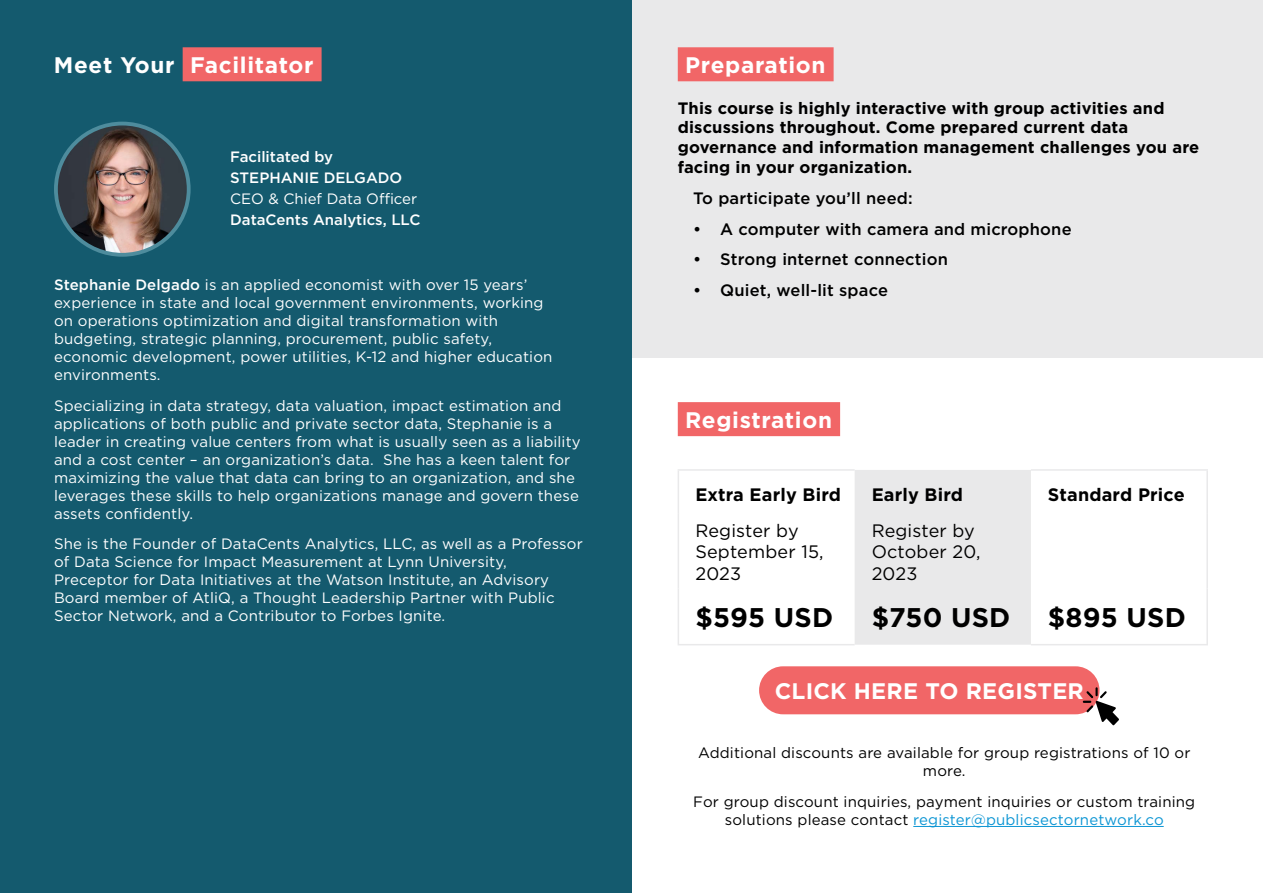
<style>
.page{position:relative;width:1263px;height:893px;background:#fff}
.page>*{position:absolute;margin:0;border:0;box-sizing:border-box;transform-origin:0 0}
.t1{font:700 27px "Gotham";letter-spacing:.01em;color:#000}
.t2{font:700 22.5px "Gotham";letter-spacing:.025em;color:#fff}
.t3{font:18px/21.6px "Gotham";letter-spacing:.01em;color:#000}
.t4{font:700 18px "Gotham";letter-spacing:.01em;color:#000}
.t5{font:700 16.5px/19.8px "Gotham";letter-spacing:.01em;color:#000}
.t6{font:500 16.5px "Gotham";letter-spacing:.01em;color:#000}
.t7{font:15px/18px "Gotham";letter-spacing:.01em;color:#fff}
.t8{font:15px/18px "Gotham";letter-spacing:.01em;color:#000;text-align:center}
.t9{font:500 15px/21px "Gotham";color:#fff}
.s1{font-weight:500}
.s2{color:#0d96d4}
</style>
<div class="page">
<div style="left:631px;top:0;width:632px;height:357px;background:#e9e9ea"></div>
<div style="left:678px;top:47px;width:156px;height:34px;background:#f16667"></div>
<div style="left:678px;top:402px;width:162px;height:34px;background:#f16667"></div>
<div style="left:759px;top:666px;width:340px;height:48px;background:#f16667;border-radius:24px"></div>
<svg style="left:1083px;top:687px;width:36px;height:38px"></svg>
<hr style="left:913px;top:826px;width:251px;height:1px;background:#0d96d4">
<div style="left:855px;top:470px;width:176px;height:175px;background:#e9e9ea"></div>
<hr style="left:678px;top:469px;width:177px;height:2px;background:#e9e9ea">
<hr style="left:678px;top:471px;width:1px;height:43px;background:#e9e9ea">
<hr style="left:678px;top:514px;width:1px;height:74px;background:#e9e9ea">
<hr style="left:678px;top:588px;width:1px;height:56px;background:#e9e9ea">
<hr style="left:678px;top:644px;width:177px;height:1px;background:#e9e9ea">
<hr style="left:1031px;top:469px;width:177px;height:2px;background:#e9e9ea">
<hr style="left:1206px;top:471px;width:2px;height:43px;background:#e9e9ea">
<hr style="left:1206px;top:514px;width:2px;height:74px;background:#e9e9ea">
<hr style="left:1206px;top:588px;width:2px;height:56px;background:#e9e9ea">
<hr style="left:1031px;top:644px;width:177px;height:1px;background:#e9e9ea">
<div style="left:0;top:0;width:631px;height:893px;background:#145a6e"></div>
<div style="left:183px;top:47px;width:139px;height:34px;background:#f16667"></div>
<img style="left:56px;top:124px;width:130px;height:128px">
<div style="left:54px;top:122px;width:137px;height:135px;border:4px solid #4e8c9d;border-radius:50%"></div>
<h2 class="t2" style="left:54px;top:50px;width:261px">Meet Your Facilitator</h2>
<p class="t9" style="left:230px;top:146px;width:174px">Facilitated by<br>STEPHANIE DELGADO</p>
<p class="t7" style="left:230px;top:189px;width:189px">CEO &amp; Chief Data Officer</p>
<p class="t9" style="left:230px;top:209px;width:192px">DataCents Analytics, LLC</p>
<p class="t7" style="left:54px;top:275px;width:500px"><span class="s1">Stephanie Delgado</span> is an applied economist with over 15 years’ experience in state and local government environments, working on operations optimization and digital transformation with budgeting, strategic planning, procurement, public safety, economic development, power utilities, K-12 and higher education environments.</p>
<p class="t7" style="left:54px;top:396px;width:528px">Specializing in data strategy, data valuation, impact estimation and applications of both public and private sector data, Stephanie is a leader in creating value centers from what is usually seen as a liability and a cost center – an organization’s data. She has a keen talent for maximizing the value that data can bring to an organization, and she leverages these skills to help organizations manage and govern these assets confidently.</p>
<p class="t7" style="left:54px;top:535px;width:530px">She is the Founder of DataCents Analytics, LLC, as well as a Professor of Data Science for Impact Measurement at Lynn University, Preceptor for Data Initiatives at the Watson Institute, an Advisory Board member of AtliQ, a Thought Leadership Partner with Public Sector Network, and a Contributor to Forbes Ignite.</p>
<h2 class="t2" style="left:685px;top:50px;width:142px">Preparation</h2>
<p class="t5" style="left:678px;top:98px;width:523px">This course is highly interactive with group activities and discussions throughout. Come prepared current data governance and information management challenges you are facing in your organization.</p>
<p class="t6" style="left:693px;top:187px;width:221px">To participate you’ll need:</p>
<p class="t6" style="left:693px;top:218px;width:380px">• A computer with camera and microphone</p>
<p class="t6" style="left:693px;top:249px;width:256px">• Strong internet connection</p>
<p class="t6" style="left:693px;top:279px;width:196px">• Quiet, well-lit space</p>
<h2 class="t2" style="left:685px;top:405px;width:148px">Registration</h2>
<p class="t4" style="left:695px;top:483px;width:147px">Extra Early Bird</p>
<p class="t4" style="left:872px;top:483px;width:93px">Early Bird</p>
<p class="t4" style="left:1048px;top:483px;width:138px">Standard Price</p>
<p class="t3" style="left:695px;top:519px;width:130px">Register by<br>September 15,<br>2023</p>
<p class="t3" style="left:872px;top:519px;width:111px">Register by<br>October 20,<br>2023</p>
<h1 class="t1" style="left:695px;top:600px;width:139px">$595 USD</h1>
<h1 class="t1" style="left:872px;top:600px;width:140px">$750 USD</h1>
<h1 class="t1" style="left:1048px;top:600px;width:139px">$895 USD</h1>
<h2 class="t2" style="left:775px;top:676px;width:311px">CLICK HERE TO REGISTER</h2>
<p class="t8" style="left:698px;top:744px;width:494px">Additional discounts are available for group registrations of 10 or more.</p>
<p class="t8" style="left:693px;top:792px;width:503px">For group discount inquiries, payment inquiries or custom training solutions please contact <span class="s2">register@publicsectornetwork.co</span></p>
</div>
